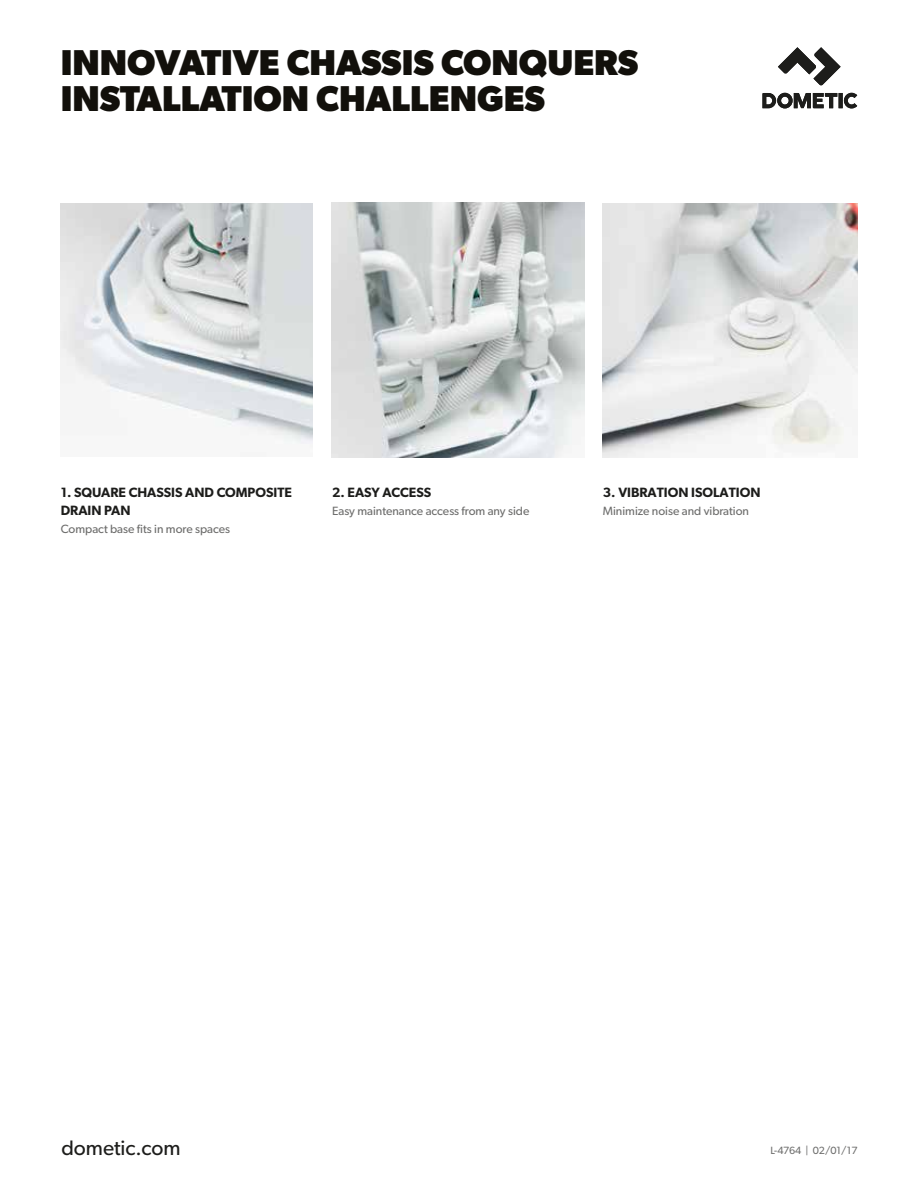
<style>
.page{position:relative;width:918px;height:1188px;background:#fff}
.page>*{position:absolute;margin:0;border:0;box-sizing:border-box;transform-origin:0 0}
.t1{font:700 36px/36px "Gibson";color:#12100b}
.t2{font:21px "Gibson";color:#1d1d1b}
.t3{font:600 13.5px/18px "Gibson";color:#1d1d1b}
.t4{font:12px "Gibson";color:#6d6d6c}
.t5{font:10.5px "Gibson";color:#6d6d6c}
</style>
<div class="page">
<svg style="left:778px;top:47px;width:63px;height:39px"></svg>
<svg style="left:762px;top:93px;width:95px;height:15px"></svg>
<img style="left:332px;top:203px;width:253px;height:255px">
<img style="left:60px;top:203px;width:253px;height:241px">
<img style="left:603px;top:204px;width:255px;height:254px">
<h1 class="t1" style="left:61px;top:44px;width:579px">INNOVATIVE CHASSIS CONQUERS<br>INSTALLATION CHALLENGES</h1>
<p class="t3" style="left:61px;top:483px;width:233px">1. SQUARE CHASSIS AND COMPOSITE<br>DRAIN PAN</p>
<p class="t4" style="left:61px;top:522px;width:171px">Compact base fits in more spaces</p>
<p class="t3" style="left:332px;top:483px;width:101px">2. EASY ACCESS</p>
<p class="t4" style="left:332px;top:504px;width:199px">Easy maintenance access from any side</p>
<p class="t3" style="left:603px;top:483px;width:159px">3. VIBRATION ISOLATION</p>
<p class="t4" style="left:603px;top:504px;width:148px">Minimize noise and vibration</p>
<h2 class="t2" style="left:61px;top:1135px;width:121px">dometic.com</h2>
<p class="t5" style="left:770px;top:1144px;width:89px">L-4764 | 02/01/17</p>
</div>
